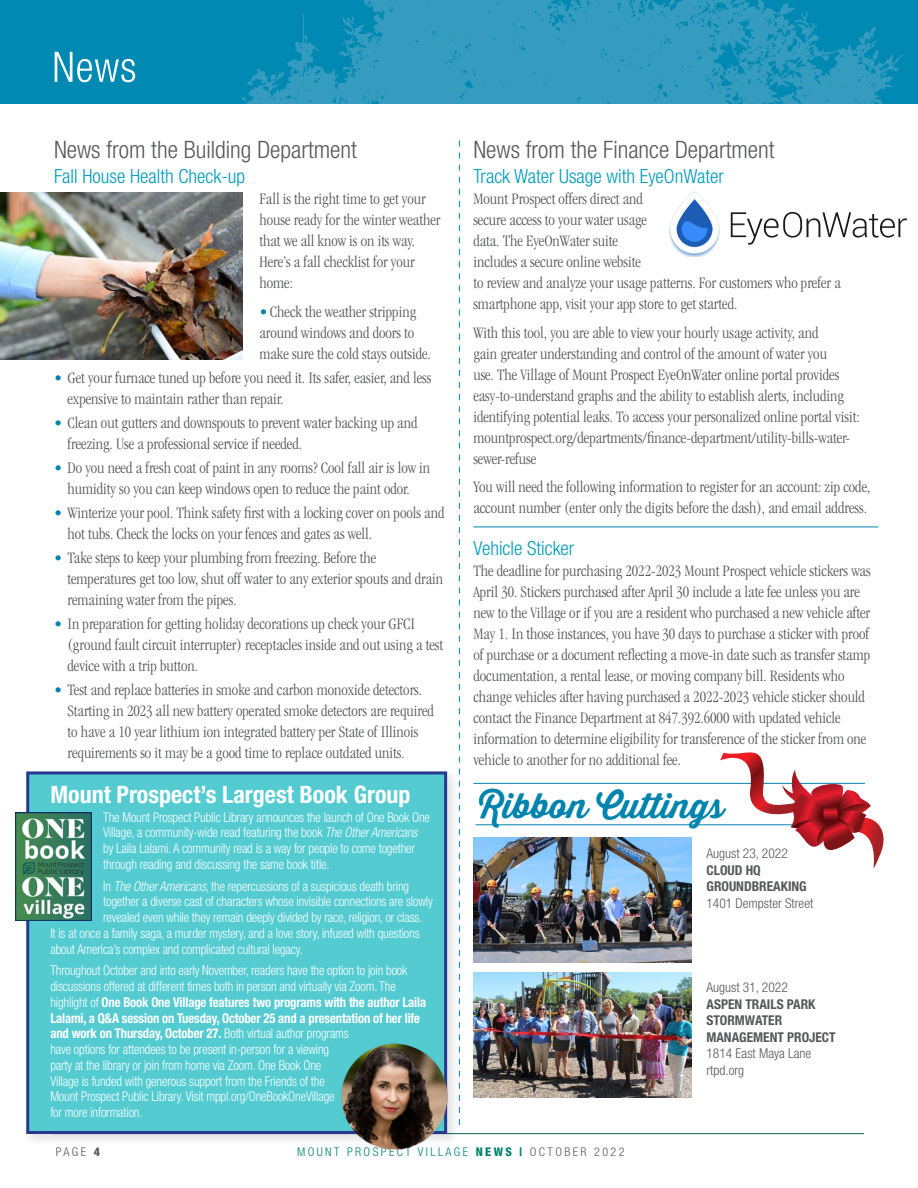
<style>
.page{position:relative;width:918px;height:1188px;background:#fff}
.page>*{position:absolute;margin:0;border:0;box-sizing:border-box;transform-origin:0 0}
.t1{font:700 34.5px "Thirsty Soft";color:#0084ad}
.t2{font:300 condensed 24px "Helvetica Neue LT Std";color:#57585a}
.t3{font:700 condensed 24px "Helvetica Neue LT Std";color:#fff}
.t4{font:300 condensed 19.5px "Helvetica Neue LT Std";color:#009cbd}
.t5{font:300 condensed 16.5px/21px "Garamond";color:#57585a}
.t6{font:300 condensed 13.5px/15.8px "Helvetica Neue LT Std";letter-spacing:-.01em;color:#fff;scale:.94 1}
.t7{font:300 condensed 13.5px "Helvetica Neue LT Std";color:#57585a}
.t8{font:700 condensed 13.5px/16.5px "Helvetica Neue LT Std";color:#57585a}
.t9{font:300 condensed 12px "Helvetica Neue LT Std";letter-spacing:.2em;color:#00826b}
.t10{font:300 condensed 12px "Helvetica Neue LT Std";color:#57585a}
.s1{color:#0084ad}
.s2{font-style:italic}
.s3{font-weight:700}
.s4{font-weight:800}
.s5{color:#57585a}
</style>
<div class="page">
<img style="left:0;top:0;width:918px;height:104px">
<hr style="left:54px;top:1133px;width:810px;height:1px;background:#006e53">
<hr style="left:473px;top:527px;width:405px;height:1px;background:#0084ad">
<hr style="left:473px;top:783px;width:392px;height:1px;background:#0084ad">
<img style="left:473px;top:838px;width:218px;height:125px">
<img style="left:473px;top:972px;width:218px;height:125px">
<hr style="left:476px;top:824px;width:361px;height:1px;background:#0084ad">
<img style="left:0;top:193px;width:243px;height:167px">
<svg style="left:459px;top:140px;width:1px;height:623px"></svg>
<svg style="left:720px;top:752px;width:164px;height:117px"></svg>
<img style="left:669px;top:192px;width:238px;height:64px">
<div style="left:22px;top:768px;width:438px;height:379px;background:#231f20;opacity:.13"></div>
<div style="left:26px;top:771px;width:421px;height:363px;background:#53cbd1;border:3px solid #283890"></div>
<img style="left:16px;top:812px;width:75px;height:109px">
<img style="left:340px;top:1043px;width:111px;height:107px">
<p class="t2" style="left:54px;top:135px;width:304px">News from the Building Department</p>
<p class="t4" style="left:54px;top:165px;width:193px">Fall House Health Check-up</p>
<p class="t5" style="left:260px;top:188px;width:182px">Fall is the right time to get your house ready for the winter weather that we all know is on its way.<br>Here’s a fall checklist for your home:</p>
<p class="t5" style="left:260px;top:301px;width:173px"><span class="s1">•</span> Check the weather stripping around windows and doors to make sure the cold stays outside.</p>
<p class="t5" style="left:68px;top:367px;width:365px;text-indent:-14px"><span class="s1">•</span> Get your furnace tuned up before you need it. Its safer, easier, and less expensive to maintain rather than repair.</p>
<p class="t5" style="left:68px;top:412px;width:351px;text-indent:-14px"><span class="s1">•</span> Clean out gutters and downspouts to prevent water backing up and freezing. Use a professional service if needed.</p>
<p class="t5" style="left:54px;top:457px;width:378px;text-align:center"><span class="s1">•</span> Do you need a fresh coat of paint in any rooms? Cool fall air is low in humidity so you can keep windows open to reduce the paint odor.</p>
<p class="t5" style="left:68px;top:502px;width:378px;text-indent:-14px"><span class="s1">•</span> Winterize your pool. Think safety first with a locking cover on pools and hot tubs. Check the locks on your fences and gates as well.</p>
<p class="t5" style="left:68px;top:547px;width:377px;text-indent:-14px"><span class="s1">•</span> Take steps to keep your plumbing from freezing. Before the temperatures get too low, shut off water to any exterior spouts and drain remaining water from the pipes.</p>
<p class="t5" style="left:68px;top:613px;width:377px;text-indent:-14px"><span class="s1">•</span> In preparation for getting holiday decorations up check your GFCI (ground fault circuit interrupter) receptacles inside and out using a test device with a trip button.</p>
<p class="t5" style="left:68px;top:679px;width:368px;text-indent:-14px"><span class="s1">•</span> Test and replace batteries in smoke and carbon monoxide detectors.<br>Starting in 2023 all new battery operated smoke detectors are required to have a 10 year lithium ion integrated battery per State of Illinois requirements so it may be a good time to replace outdated units.</p>
<p class="t3" style="left:50px;top:780px;width:362px">Mount Prospect’s Largest Book Group</p>
<p class="t6" style="left:103px;top:809px;width:349px">The Mount Prospect Public Library announces the launch of One Book One Village, a community-wide read featuring the book <span class="s2">The Other Americans </span>by Laila Lalami. A community read is a way for people to come together through reading and discussing the same book title.</p>
<p class="t6" style="left:103px;top:878px;width:327px">In <span class="s2">The Other Americans</span>, the repercussions of a suspicious death bring</p>
<p class="t6" style="left:103px;top:894px;width:352px">together a diverse cast of characters whose invisible connections are slowly</p>
<p class="t6" style="left:103px;top:909px;width:341px">revealed even while they remain deeply divided by race, religion, or class.</p>
<p class="t6" style="left:50px;top:925px;width:394px">It is at once a family saga, a murder mystery, and a love story, infused with questions</p>
<p class="t6" style="left:50px;top:941px;width:270px">about America’s complex and complicated cultural legacy.</p>
<p class="t6" style="left:50px;top:963px;width:401px">Throughout October and into early November, readers have the option to join book discussions offered at different times both in person and virtually via Zoom. The highlight of <span class="s3">One Book One Village features two programs with the author Laila Lalami, a Q&amp;A session on Tuesday, October 25 and a presentation of her life and work on Thursday, October 27.</span> Both virtual author programs<br>have options for attendees to be present in-person for a viewing<br>party at the library or join from home via Zoom. One Book One<br>Village is funded with generous support from the Friends of the<br>Mount Prospect Public Library. Visit mppl.org/OneBookOneVillage<br>for more information.</p>
<p class="t2" style="left:473px;top:135px;width:303px">News from the Finance Department</p>
<p class="t4" style="left:473px;top:165px;width:252px">Track Water Usage with EyeOnWater</p>
<p class="t5" style="left:473px;top:188px;width:369px">Mount Prospect offers direct and<br>secure access to your water usage<br>data. The EyeOnWater suite<br>includes a secure online website<br>to review and analyze your usage patterns. For customers who prefer a smartphone app, visit your app store to get started.</p>
<p class="t5" style="left:473px;top:322px;width:388px">With this tool, you are able to view your hourly usage activity, and<br>gain greater understanding and control of the amount of water you<br>use. The Village of Mount Prospect EyeOnWater online portal provides easy-to-understand graphs and the ability to establish alerts, including identifying potential leaks. To access your personalized online portal visit: mountprospect.org/departments/finance-department/utility-bills-water&shy;sewer-refuse</p>
<p class="t5" style="left:473px;top:476px;width:398px">You will need the following information to register for an account: zip code, account number (enter only the digits before the dash), and email address.</p>
<p class="t4" style="left:473px;top:537px;width:102px">Vehicle Sticker</p>
<p class="t5" style="left:473px;top:560px;width:399px">The deadline for purchasing 2022-2023 Mount Prospect vehicle stickers was April 30. Stickers purchased after April 30 include a late fee unless you are new to the Village or if you are a resident who purchased a new vehicle after May 1. In those instances, you have 30 days to purchase a sticker with proof of purchase or a document reflecting a move-in date such as transfer stamp documentation, a rental lease, or moving company bill. Residents who change vehicles after having purchased a 2022-2023 vehicle sticker should contact the Finance Department at 847.392.6000 with updated vehicle information to determine eligibility for transference of the sticker from one vehicle to another for no additional fee.</p>
<p class="t1" style="left:479px;top:780px;width:246px">Ribbon Cuttings</p>
<p class="t7" style="left:706px;top:846px;width:83px">August 23, 2022</p>
<p class="t8" style="left:706px;top:861px;width:102px">CLOUD HQ<br>GROUNDBREAKING</p>
<p class="t7" style="left:706px;top:895px;width:108px">1401 Dempster Street</p>
<p class="t7" style="left:706px;top:980px;width:83px">August 31, 2022</p>
<p class="t8" style="left:706px;top:996px;width:131px">ASPEN TRAILS PARK<br>STORMWATER<br>MANAGEMENT PROJECT</p>
<p class="t7" style="left:706px;top:1046px;width:106px">1814 East Maya Lane</p>
<p class="t7" style="left:706px;top:1062px;width:39px">rtpd.org</p>
<p class="t10" style="left:56px;top:1145px;width:46px">PAGE <span class="s4">4</span></p>
<p class="t9" style="left:297px;top:1145px;width:329px">MOUNT PROSPECT VILLAGE <span class="s4">NEWS |</span> <span class="s5">OCTOBER 2022</span></p>
</div>
